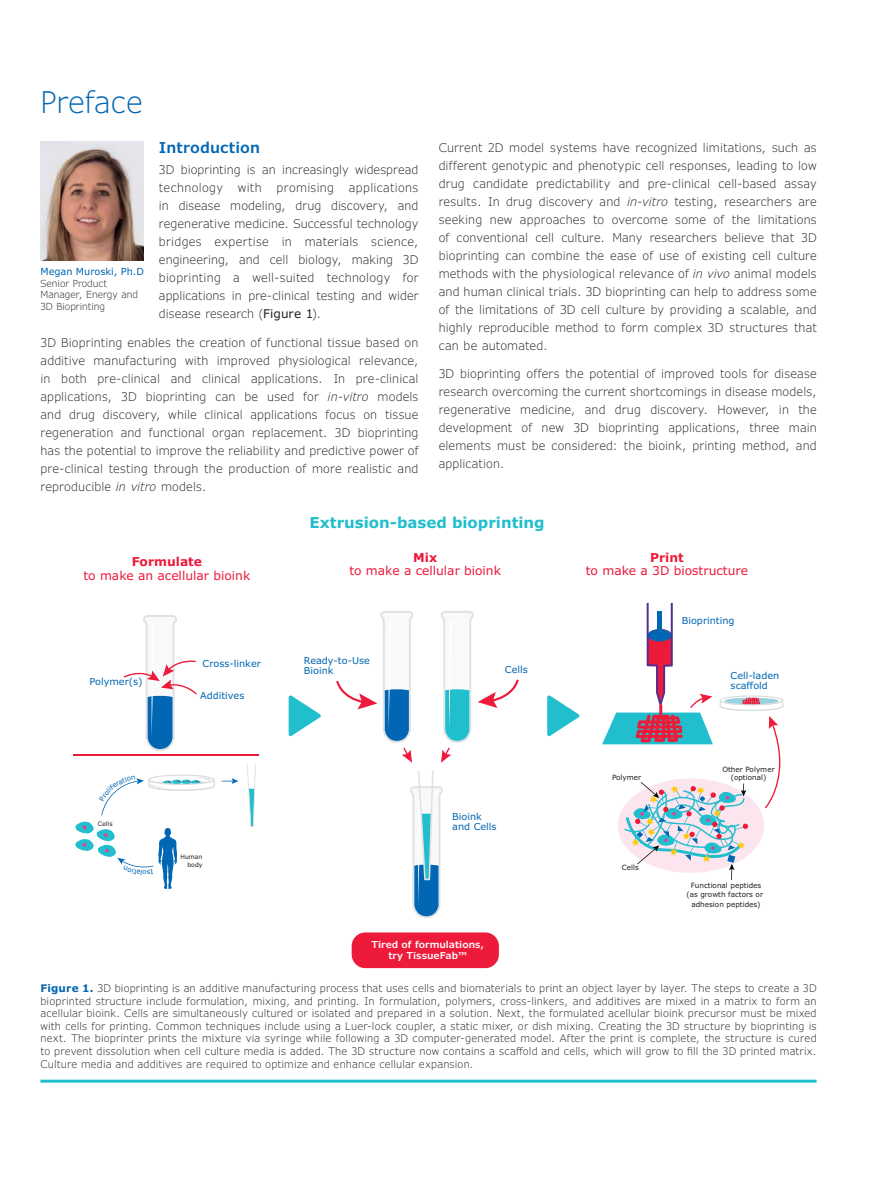
<style>
.page{position:relative;width:891px;height:1188px;background:#fff}
.page>*{position:absolute;margin:0;border:0;box-sizing:border-box;transform-origin:0 0}
.t1{font:300 30px "Verdana Pro";color:#0166b3}
.t2{font:700 15px "Verdana";color:#21bece}
.t3{font:600 15px "Verdana Pro";letter-spacing:.005em;color:#0166b3}
.t4{font:12.3px "Verdana";color:#ed1a3a}
.t5{font:700 12.3px "Verdana";color:#ed1a3a}
.t6{font:300 12px/18px "Verdana Pro";letter-spacing:.01em;color:#231f20;text-align:justify}
.t7{font:300 10.5px/12.6px "Verdana Pro";letter-spacing:.015em;color:#231f20;text-align:justify}
.t8{font:300 9.75px/11.7px "Verdana Pro";color:#231f20}
.t9{font:9.75px "Verdana Pro";color:#0166b3}
.t10{font:9.6px/9.9px "Verdana";color:#0166b3}
.t11{font:600 9.6px/10.9px "Verdana Pro";color:#fff;text-align:center}
.t12{font:7.2px/9.3px "Verdana";color:#231f20;text-align:center}
.t13{font:6.15px/7.6px "Verdana";color:#231f20;text-align:right}
.s1{font-weight:400}
.s2{font-style:italic}
.s3{font-weight:700;color:#0166b3}
</style>
<div class="page">
<div style="left:352px;top:932px;width:147px;height:36px;background:#ed1a3a;border-radius:14px"></div>
<svg style="left:289px;top:695px;width:32px;height:41px"></svg>
<svg style="left:547px;top:695px;width:32px;height:41px"></svg>
<hr style="left:73px;top:755px;width:186px;height:1px;background:#ed1a3a">
<svg style="left:124px;top:615px;width:73px;height:136px"></svg>
<svg style="left:221px;top:778px;width:17px;height:6px"></svg>
<svg style="left:602px;top:603px;width:181px;height:277px"></svg>
<svg style="left:410px;top:770px;width:33px;height:148px"></svg>
<svg style="left:336px;top:611px;width:77px;height:152px"></svg>
<svg style="left:441px;top:611px;width:78px;height:152px"></svg>
<svg style="left:247px;top:764px;width:9px;height:63px"></svg>
<hr style="left:40px;top:1080px;width:777px;height:3px;background:#21bece">
<img style="left:40px;top:142px;width:104px;height:119px">
<svg style="left:75px;top:775px;width:140px;height:114px"></svg>
<h1 class="t1" style="left:40px;top:83px;width:104px">Preface</h1>
<p class="t3" style="left:159px;top:138px;width:103px">Introduction</p>
<p class="t6" style="left:159px;top:161px;width:261px">3D bioprinting is an increasingly widespread technology with promising applications in disease modeling, drug discovery, and regenerative medicine. Successful technology bridges expertise in materials science, engineering, and cell biology, making 3D bioprinting a well-suited technology for applications in pre-clinical testing and wider disease research (<span class="s1">Figure 1</span>).</p>
<p class="t6" style="left:41px;top:333px;width:380px">3D Bioprinting enables the creation of functional tissue based on additive manufacturing with improved physiological relevance, in both pre-clinical and clinical applications. In pre-clinical applications, 3D bioprinting can be used for <span class="s2">in-vitro</span> models and drug discovery, while clinical applications focus on tissue regeneration and functional organ replacement. 3D bioprinting has the potential to improve the reliability and predictive power of pre-clinical testing through the production of more realistic and reproducible <span class="s2">in vitro</span> models.</p>
<p class="t9" style="left:40px;top:265px;width:105px">Megan Muroski, Ph.D</p>
<p class="t8" style="left:40px;top:277px;width:99px">Senior Product<br>Manager, Energy and<br>3D Bioprinting</p>
<p class="t6" style="left:439px;top:139px;width:380px">Current 2D model systems have recognized limitations, such as different genotypic and phenotypic cell responses, leading to low drug candidate predictability and pre-clinical cell-based assay results. In drug discovery and <span class="s2">in-vitro</span> testing, researchers are seeking new approaches to overcome some of the limitations of conventional cell culture. Many researchers believe that 3D bioprinting can combine the ease of use of existing cell culture methods with the physiological relevance of <span class="s2">in vivo</span> animal models and human clinical trials. 3D bioprinting can help to address some of the limitations of 3D cell culture by providing a scalable, and highly reproducible method to form complex 3D structures that can be automated.</p>
<p class="t6" style="left:439px;top:365px;width:380px">3D bioprinting offers the potential of improved tools for disease research overcoming the current shortcomings in disease models, regenerative medicine, and drug discovery. However, in the development of new 3D bioprinting applications, three main elements must be considered: the bioink, printing method, and application.</p>
<p class="t5" style="left:132px;top:554px;width:72px">Formulate</p>
<p class="t4" style="left:83px;top:567px;width:168px">to make an acellular bioink</p>
<p class="t10" style="left:90px;top:677px;width:55px">Polymer(s)</p>
<p class="t10" style="left:203px;top:659px;width:60px">Cross-linker</p>
<p class="t10" style="left:200px;top:691px;width:46px">Additives</p>
<p class="t13" style="left:98px;top:820px;width:16px">Cells</p>
<p class="t13" style="left:180px;top:853px;width:24px">Human body</p>
<p class="t2" style="left:310px;top:513px;width:237px">Extrusion-based bioprinting</p>
<p class="t5" style="left:413px;top:549px;width:26px">Mix</p>
<p class="t4" style="left:349px;top:563px;width:153px">to make a cellular bioink</p>
<p class="t10" style="left:304px;top:655px;width:68px">Ready-to-Use<br>Bioink</p>
<p class="t10" style="left:505px;top:664px;width:24px">Cells</p>
<p class="t10" style="left:452px;top:812px;width:46px">Bioink and Cells</p>
<p class="t11" style="left:372px;top:939px;width:114px">Tired of formulations, try TissueFab™</p>
<p class="t5" style="left:650px;top:549px;width:35px">Print</p>
<p class="t4" style="left:586px;top:563px;width:164px">to make a 3D biostructure</p>
<p class="t10" style="left:682px;top:616px;width:54px">Bioprinting</p>
<p class="t12" style="left:612px;top:773px;width:31px">Polymer</p>
<p class="t12" style="left:622px;top:863px;width:19px">Cells</p>
<p class="t10" style="left:731px;top:671px;width:50px">Cell-laden scaffold</p>
<p class="t12" style="left:722px;top:766px;width:54px;line-height:7.8px">Other Polymer (optional)</p>
<p class="t12" style="left:686px;top:881px;width:78px">Functional peptides (as growth factors or adhesion peptides)</p>
<p class="t7" style="left:40px;top:982px;width:778px"><span class="s3">Figure 1.</span> 3D bioprinting is an additive manufacturing process that uses cells and biomaterials to print an object layer by layer. The steps to create a 3D bioprinted structure include formulation, mixing, and printing. In formulation, polymers, cross-linkers, and additives are mixed in a matrix to form an acellular bioink. Cells are simultaneously cultured or isolated and prepared in a solution. Next, the formulated acellular bioink precursor must be mixed with cells for printing. Common techniques include using a Luer-lock coupler, a static mixer, or dish mixing. Creating the 3D structure by bioprinting is next. The bioprinter prints the mixture via syringe while following a 3D computer-generated model. After the print is complete, the structure is cured to prevent dissolution when cell culture media is added. The 3D structure now contains a scaffold and cells, which will grow to fill the 3D printed matrix.<br>Culture media and additives are required to optimize and enhance cellular expansion.</p>
</div>
